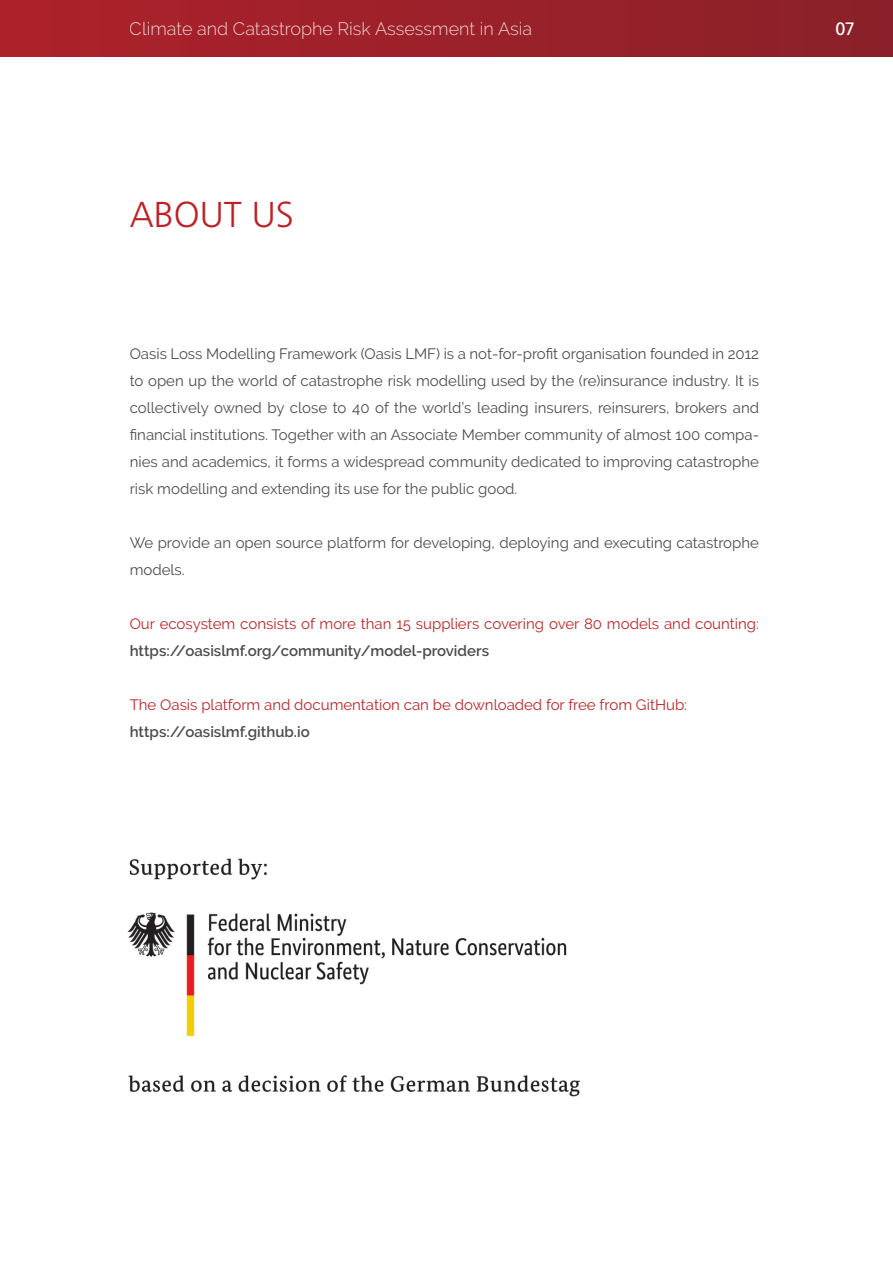
<style>
.page{position:relative;width:893px;height:1263px;background:#fff}
.page>*{position:absolute;margin:0;border:0;box-sizing:border-box;transform-origin:0 0}
.t1{font:300 36px "Frutiger LT Std";color:#c02025}
.t2{font:300 18px "Raleway";color:#fff}
.t3{font:18px "Frutiger LT Std";color:#fff}
.t4{font:15px/27px "Raleway";color:#4b4c4d;text-align:justify}
.t5{font:15px "Raleway";color:#be2427}
.t6{font:600 15px "Raleway";color:#4b4c4d}
</style>
<div class="page">
<div style="left:0;top:0;width:893px;height:57px;background:linear-gradient(to right,#ad212a,#8a2129)"></div>
<img style="left:127px;top:858px;width:453px;height:239px">
<p class="t2" style="left:130px;top:18px;width:404px">Climate and Catastrophe Risk Assessment in Asia</p>
<p class="t3" style="left:836px;top:18px;width:21px">07</p>
<h1 class="t1" style="left:130px;top:194px;width:166px">ABOUT US</h1>
<p class="t4" style="left:130px;top:340px;width:631px">Oasis Loss Modelling Framework (Oasis LMF) is a not-for-profit organisation founded in 2012 to open up the world of catastrophe risk modelling used by the (re)insurance industry. It is collectively owned by close to 40 of the world’s leading insurers, reinsurers, brokers and financial institutions. Together with an Associate Member community of almost 100 compa&shy;nies and academics, it forms a widespread community dedicated to improving catastrophe risk modelling and extending its use for the public good.</p>
<p class="t4" style="left:130px;top:529px;width:631px">We provide an open source platform for developing, deploying and executing catastrophe models.</p>
<p class="t5" style="left:130px;top:614px;width:631px">Our ecosystem consists of more than 15 suppliers covering over 80 models and counting:</p>
<p class="t6" style="left:130px;top:641px;width:361px">https://oasislmf.org/community/model-providers</p>
<p class="t5" style="left:130px;top:695px;width:559px">The Oasis platform and documentation can be downloaded for free from GitHub:</p>
<p class="t6" style="left:130px;top:722px;width:182px">https://oasislmf.github.io</p>
</div>
